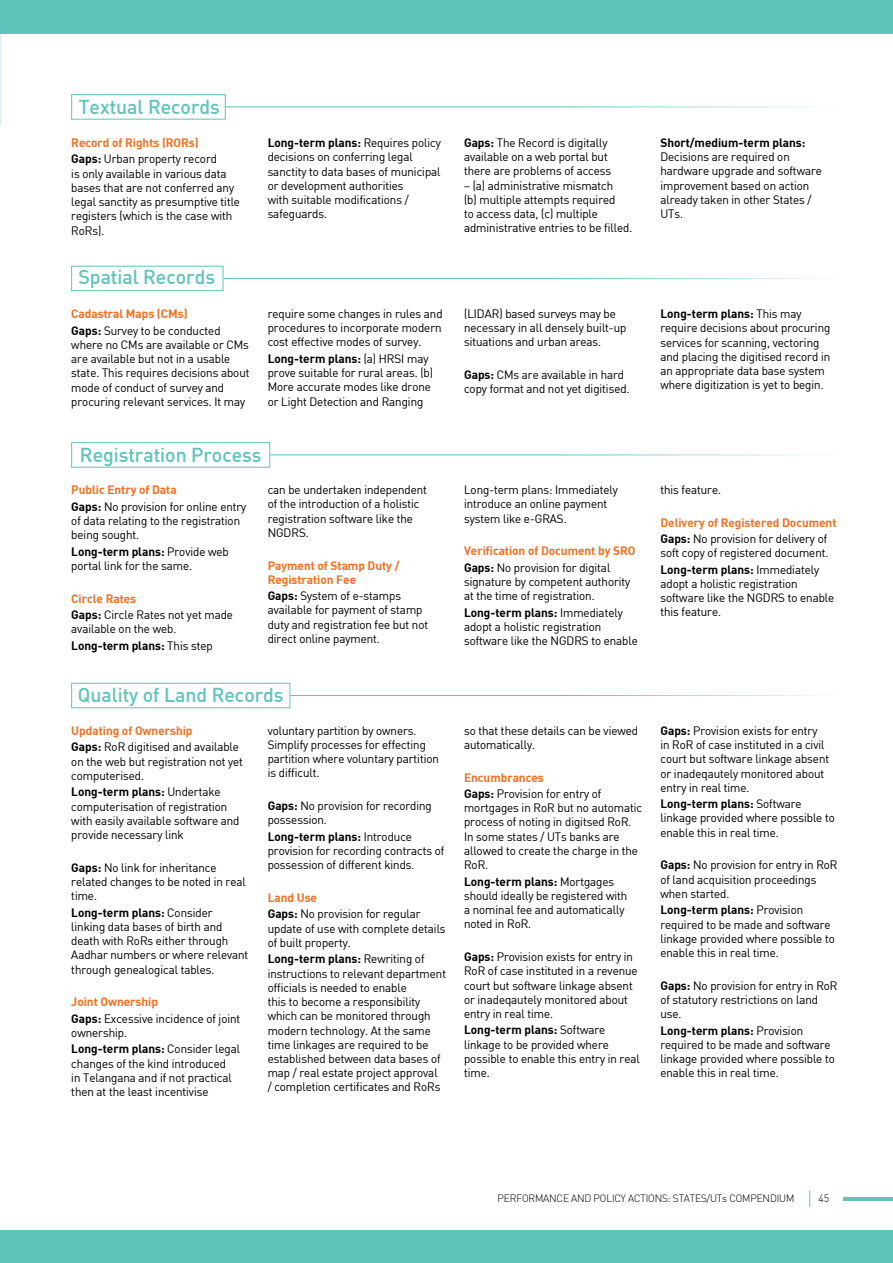
<style>
.page{position:relative;width:893px;height:1263px;background:#fff}
.page>*{position:absolute;margin:0;border:0;box-sizing:border-box;transform-origin:0 0}
.t1{font:500 19.8px "Sapient Sans";color:#5fc4bc}
.t2{font:12px/14.2px "Sapient Sans";color:#000}
.t3{font:700 12px/16.4px "Sapient Sans";color:#f36f21}
.t4{font:700 12px "Sapient Sans";color:#000}
.t5{font:300 10.5px "Sapient Sans";letter-spacing:-.01em;color:#000}
.s1{color:#000}
.s2{font-weight:400;color:#000}
.s3{font-weight:700;color:#f36f21}
.s4{font-weight:700}
</style>
<div class="page">
<hr style="left:843px;top:1197px;width:50px;height:3px;background:#5fc4bc">
<svg style="left:809px;top:1190px;width:1px;height:17px"></svg>
<hr style="left:0;top:0;width:1px;height:125px;background:#5fc4bc">
<div style="left:0;top:0;width:893px;height:33px;background:#5fc4bc"></div>
<div style="left:0;top:1230px;width:893px;height:33px;background:#5fc4bc"></div>
<div style="left:71px;top:94px;width:155px;height:26px;border:1px solid #5fc4bc"></div>
<div style="left:71px;top:266px;width:152px;height:25px;border:1px solid #5fc4bc"></div>
<hr style="left:223px;top:278px;width:616px;height:1px;background:#5fc4bc">
<div style="left:71px;top:442px;width:199px;height:26px;border:1px solid #5fc4bc"></div>
<hr style="left:270px;top:455px;width:569px;height:1px;background:#5fc4bc">
<div style="left:71px;top:683px;width:219px;height:25px;border:1px solid #5fc4bc"></div>
<hr style="left:290px;top:695px;width:549px;height:1px;background:#5fc4bc">
<hr style="left:226px;top:107px;width:613px;height:1px;background:#5fc4bc">
<h1 class="t1" style="left:79px;top:94px;width:143px">Textual Records</h1>
<p class="t3" style="left:71px;top:134px;width:147px">Record of Rights (RORs)<br><span class="s1">Gaps:</span> <span class="s2">Urban property record</span></p>
<p class="t2" style="left:71px;top:166px;width:170px">is only available in various data bases that are not conferred any legal sanctity as presumptive title registers (which is the case with<br>RoRs).</p>
<h1 class="t1" style="left:78px;top:265px;width:138px">Spatial Records</h1>
<p class="t2" style="left:71px;top:306px;width:151px;line-height:16.4px"><span class="s3">Cadastral Maps (CMs)<br></span><span class="s4">Gaps:</span> Survey to be conducted</p>
<p class="t2" style="left:71px;top:337px;width:180px">where no CMs are available or CMs are available but not in a usable state. This requires decisions about mode of conduct of survey and procuring relevant services. It may</p>
<p class="t2" style="left:268px;top:135px;width:175px"><span class="s4">Long-term plans:</span> Requires policy decisions on conferring legal sanctity to data bases of municipal or development authorities<br>with suitable modifications / safeguards.</p>
<p class="t2" style="left:464px;top:135px;width:149px"><span class="s4">Gaps:</span> The Record is digitally available on a web portal but there are problems of access</p>
<p class="t2" style="left:464px;top:178px;width:170px">– (a) administrative mismatch<br>(b) multiple attempts required<br>to access data, (c) multiple administrative entries to be filled.</p>
<p class="t2" style="left:268px;top:306px;width:176px;text-align:justify">require some changes in rules and procedures to incorporate modern cost effective modes of survey.</p>
<p class="t2" style="left:268px;top:351px;width:167px"><span class="s4">Long-term plans:</span> (a) HRSI may prove suitable for rural areas. (b)<br>More accurate modes like drone or Light Detection and Ranging</p>
<p class="t2" style="left:464px;top:306px;width:164px">(LIDAR) based surveys may be necessary in all densely built-up situations and urban areas.</p>
<p class="t2" style="left:464px;top:367px;width:167px"><span class="s4">Gaps:</span> CMs are available in hard copy format and not yet digitised.</p>
<h1 class="t1" style="left:80px;top:442px;width:183px">Registration Process</h1>
<p class="t2" style="left:71px;top:482px;width:177px;line-height:16.4px"><span class="s3">Public Entry of Data<br></span><span class="s4">Gaps:</span> No provision for online entry</p>
<p class="t2" style="left:71px;top:513px;width:170px">of data relating to the registration being sought.</p>
<p class="t2" style="left:71px;top:544px;width:159px"><span class="s4">Long-term plans:</span> Provide web portal link for the same.</p>
<p class="t2" style="left:71px;top:590px;width:163px;line-height:16.4px"><span class="s3">Circle Rates<br></span><span class="s4">Gaps:</span> Circle Rates not yet made</p>
<p class="t2" style="left:71px;top:621px;width:143px;line-height:16.4px">available on the web.<br><span class="s4">Long-term plans:</span> This step</p>
<p class="t2" style="left:268px;top:482px;width:161px">can be undertaken independent of the introduction of a holistic registration software like the<br>NGDRS.</p>
<p class="t3" style="left:268px;top:558px;width:133px;line-height:14.2px">Payment of Stamp Duty /<br>Registration Fee</p>
<p class="t2" style="left:268px;top:588px;width:162px"><span class="s4">Gaps:</span> System of e-stamps available for payment of stamp duty and registration fee but not direct online payment.</p>
<h1 class="t1" style="left:78px;top:682px;width:207px">Quality of Land Records</h1>
<p class="t2" style="left:71px;top:722px;width:169px;line-height:16.4px"><span class="s3">Updating of Ownership<br></span><span class="s4">Gaps:</span> RoR digitised and available</p>
<p class="t2" style="left:71px;top:754px;width:173px">on the web but registration not yet computerised.</p>
<p class="t2" style="left:71px;top:785px;width:170px"><span class="s4">Long-term plans:</span> Undertake computerisation of registration with easily available software and provide necessary link</p>
<p class="t2" style="left:71px;top:860px;width:176px"><span class="s4">Gaps:</span> No link for inheritance related changes to be noted in real time.</p>
<p class="t2" style="left:71px;top:905px;width:178px"><span class="s4">Long-term plans:</span> Consider linking data bases of birth and death with RoRs either through<br>Aadhar numbers or where relevant through genealogical tables.</p>
<p class="t2" style="left:71px;top:994px;width:170px;line-height:16.4px"><span class="s3">Joint Ownership<br></span><span class="s4">Gaps:</span> Excessive incidence of joint</p>
<p class="t2" style="left:71px;top:1024px;width:170px;line-height:16.4px">ownership.<br><span class="s4">Long-term plans:</span> Consider legal</p>
<p class="t2" style="left:71px;top:1056px;width:162px">changes of the kind introduced in Telangana and if not practical then at the least incentivise</p>
<p class="t2" style="left:268px;top:723px;width:173px">voluntary partition by owners.<br>Simplify processes for effecting partition where voluntary partition is difficult.</p>
<p class="t2" style="left:268px;top:798px;width:166px"><span class="s4">Gaps:</span> No provision for recording possession.</p>
<p class="t2" style="left:268px;top:829px;width:178px"><span class="s4">Long-term plans:</span> Introduce provision for recording contracts of possession of different kinds.</p>
<p class="t2" style="left:268px;top:889px;width:154px;line-height:16.4px"><span class="s3">Land Use<br></span><span class="s4">Gaps:</span> No provision for regular</p>
<p class="t2" style="left:268px;top:921px;width:179px">update of use with complete details of built property.</p>
<p class="t2" style="left:268px;top:951px;width:180px"><span class="s4">Long-term plans:</span> Rewriting of instructions to relevant department officials is needed to enable<br>this to become a responsibility which can be monitored through modern technology. At the same time linkages are required to be established between data bases of map / real estate project approval<br>/ completion certificates and RoRs</p>
<p class="t2" style="left:464px;top:482px;width:155px">Long-term plans: Immediately introduce an online payment system like e-GRAS.</p>
<p class="t3" style="left:464px;top:542px;width:173px">Verification of Document by SRO<br><span class="s1">Gaps:</span> <span class="s2">No provision for digital</span></p>
<p class="t2" style="left:464px;top:574px;width:168px">signature by competent authority at the time of registration.</p>
<p class="t2" style="left:464px;top:605px;width:175px"><span class="s4">Long-term plans:</span> Immediately adopt a holistic registration software like the NGDRS to enable</p>
<p class="t2" style="left:464px;top:723px;width:176px">so that these details can be viewed automatically.</p>
<p class="t2" style="left:464px;top:769px;width:139px;line-height:16.4px"><span class="s3">Encumbrances<br></span><span class="s4">Gaps:</span> Provision for entry of</p>
<p class="t2" style="left:464px;top:800px;width:180px">mortgages in RoR but no automatic process of noting in digitsed RoR.<br>In some states / UTs banks are allowed to create the charge in the<br>RoR.</p>
<p class="t2" style="left:464px;top:874px;width:165px"><span class="s4">Long-term plans:</span> Mortgages should ideally be registered with a nominal fee and automatically noted in RoR.</p>
<p class="t2" style="left:464px;top:949px;width:175px"><span class="s4">Gaps:</span> Provision exists for entry in<br>RoR of case instituted in a revenue court but software linkage absent or inadeqautely monitored about entry in real time.</p>
<p class="t2" style="left:464px;top:1023px;width:177px"><span class="s4">Long-term plans:</span> Software linkage to be provided where possible to enable this entry in real time.</p>
<p class="t4" style="left:660px;top:135px;width:146px">Short/medium-term plans:</p>
<p class="t2" style="left:660px;top:149px;width:163px">Decisions are required on hardware upgrade and software improvement based on action already taken in other States /<br>UTs.</p>
<p class="t2" style="left:660px;top:307px;width:171px"><span class="s4">Long-term plans:</span> This may require decisions about procuring services for scanning, vectoring and placing the digitised record in an appropriate data base system where digitization is yet to begin.</p>
<p class="t2" style="left:660px;top:482px;width:62px">this feature.</p>
<p class="t3" style="left:660px;top:514px;width:178px">Delivery of Registered Document<br><span class="s1">Gaps:</span> <span class="s2">No provision for delivery of</span></p>
<p class="t2" style="left:660px;top:545px;width:169px;line-height:16.4px">soft copy of registered document.<br><span class="s4">Long-term plans:</span> Immediately</p>
<p class="t2" style="left:660px;top:576px;width:175px">adopt a holistic registration software like the NGDRS to enable this feature.</p>
<p class="t2" style="left:660px;top:723px;width:170px"><span class="s4">Gaps:</span> Provision exists for entry in RoR of case instituted in a civil court but software linkage absent or inadeqautely monitored about entry in real time.</p>
<p class="t2" style="left:660px;top:796px;width:176px"><span class="s4">Long-term plans:</span> Software linkage provided where possible to enable this in real time.</p>
<p class="t2" style="left:660px;top:858px;width:179px"><span class="s4">Gaps:</span> No provision for entry in RoR of land acquisition proceedings when started.</p>
<p class="t2" style="left:660px;top:903px;width:176px"><span class="s4">Long-term plans:</span> Provision required to be made and software linkage provided where possible to enable this in real time.</p>
<p class="t2" style="left:660px;top:978px;width:179px"><span class="s4">Gaps:</span> No provision for entry in RoR of statutory restrictions on land use.</p>
<p class="t2" style="left:660px;top:1023px;width:176px"><span class="s4">Long-term plans:</span> Provision required to be made and software linkage provided where possible to enable this in real time.</p>
<p class="t5" style="left:498px;top:1192px;width:298px">PERFORMANCE AND POLICY ACTIONS: STATES/UTs COMPENDIUM</p>
<p class="t5" style="left:818px;top:1192px;width:12px">45</p>
</div>
